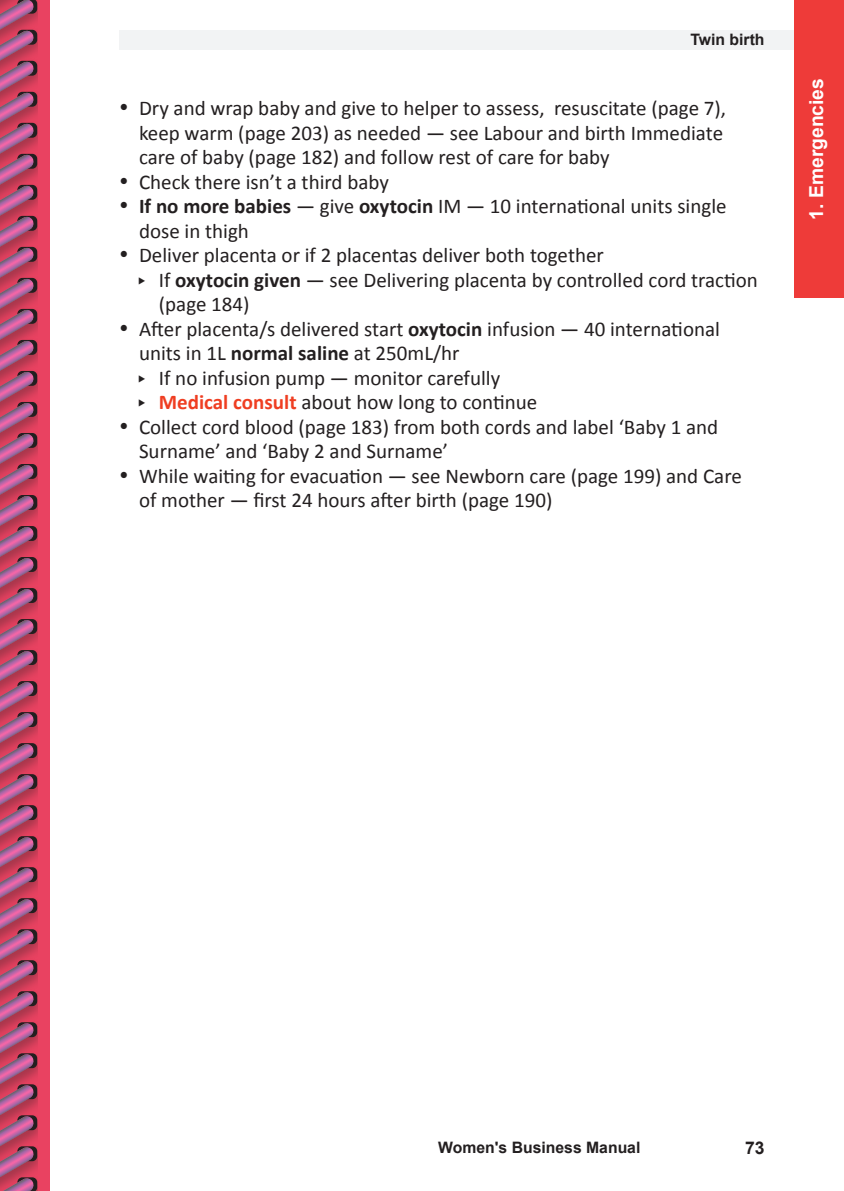
<style>
.page{position:relative;width:844px;height:1191px;background:#fff}
.page>*{position:absolute;margin:0;border:0;box-sizing:border-box;transform-origin:0 0}
.t1{font:21px/24.5px "Calibri";color:#231f20}
.t2{font:700 19.25px "Arial";color:#fff}
.t3{font:700 17.5px "Arial";color:#231f20}
.t4{font:700 15.75px "Arial";color:#231f20}
.s1{font-weight:700}
.s2{font-weight:700;color:#ef3e22}
</style>
<div class="page">
<div style="left:0;top:0;width:50px;height:1191px;background:#e94261"></div>
<div style="left:119px;top:30px;width:724px;height:20px;background:#f2f3f4"></div>
<div style="left:794px;top:0;width:49px;height:298px;background:#ee3b39"></div>
<svg style="left:0;top:0;width:37px;height:1191px;background:#b24b6f"></svg>
<p class="t4" style="left:690px;top:29px;width:76px">Twin birth</p>
<p class="t1" style="left:139px;top:95px;width:588px;text-indent:-20px">• Dry and wrap baby and give to helper to assess, resuscitate (page 7), keep warm (page 203) as needed — see Labour and birth Immediate care of baby (page 182) and follow rest of care for baby</p>
<p class="t1" style="left:119px;top:169px;width:271px">• Check there isn’t a third baby</p>
<p class="t1" style="left:139px;top:193px;width:589px;text-indent:-20px">• <span class="s1">If no more babies</span> — give <span class="s1">oxytocin</span> IM — 10 international units single dose in thigh</p>
<p class="t1" style="left:119px;top:242px;width:486px">• Deliver placenta or if 2 placentas deliver both together</p>
<p class="t1" style="left:159px;top:267px;width:600px">If <span class="s1">oxytocin given</span> — see Delivering placenta by controlled cord traction (page 184)</p>
<p class="t1" style="left:139px;top:316px;width:582px;text-indent:-20px">• After placenta/s delivered start <span class="s1">oxytocin</span> infusion — 40 international units in 1L <span class="s1">normal saline</span> at 250mL/hr</p>
<p class="t1" style="left:159px;top:365px;width:343px">If no infusion pump — monitor carefully</p>
<p class="t1" style="left:159px;top:389px;width:380px"><span class="s2">Medical consult</span> about how long to continue</p>
<p class="t1" style="left:139px;top:414px;width:580px;text-indent:-20px">• Collect cord blood (page 183) from both cords and label ‘Baby 1 and<br>Surname’ and ‘Baby 2 and Surname’</p>
<p class="t1" style="left:139px;top:463px;width:604px;text-indent:-20px">• While waiting for evacuation — see Newborn care (page 199) and Care of mother — first 24 hours after birth (page 190)</p>
<p class="t2" style="left:803px;top:219px;width:143px;rotate:-90deg">1. Emergencies</p>
<p class="t4" style="left:438px;top:1137px;width:204px">Women's Business Manual</p>
<p class="t3" style="left:744px;top:1136px;width:21px">73</p>
</div>
